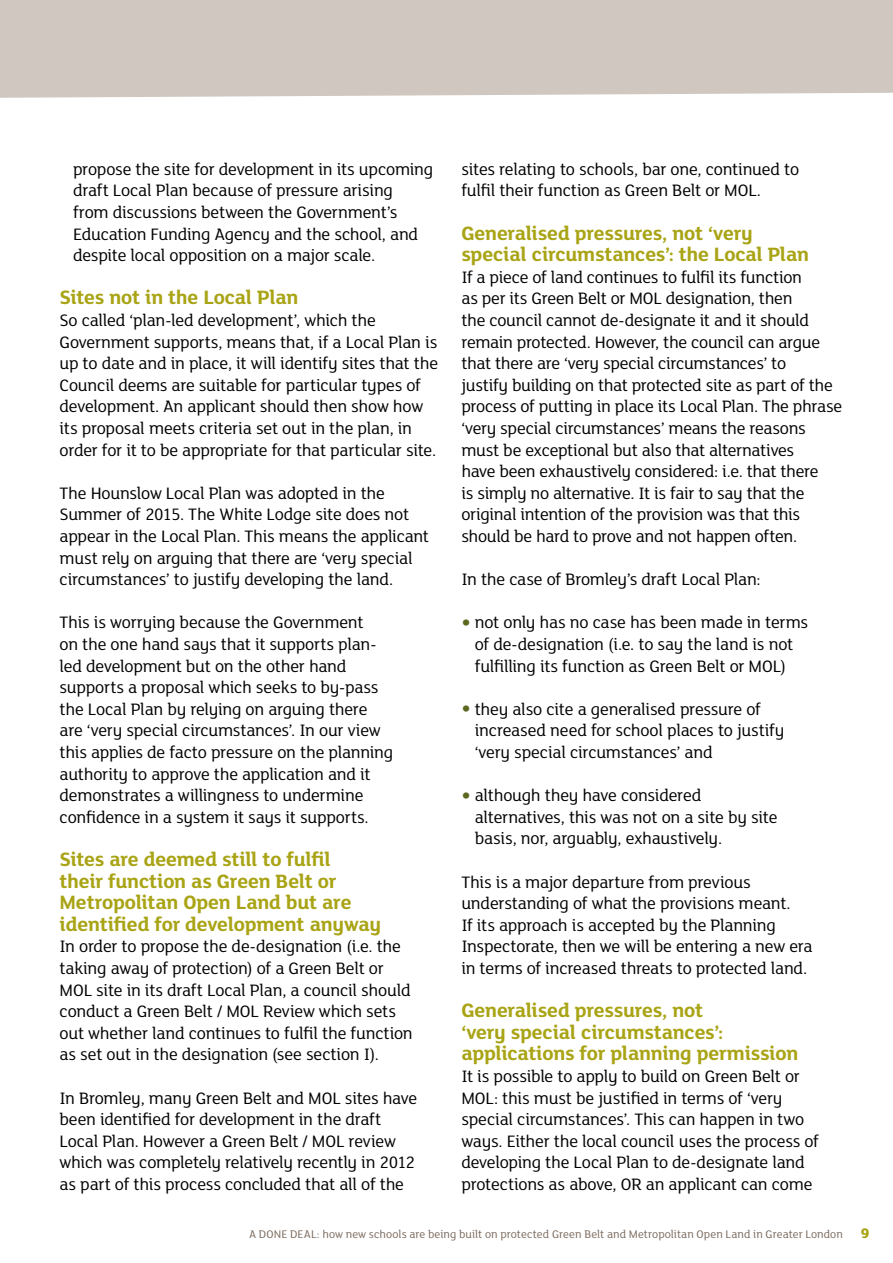
<style>
.page{position:relative;width:893px;height:1263px;background:#fff}
.page>*{position:absolute;margin:0;border:0;box-sizing:border-box;transform-origin:0 0}
.t1{font:700 21px/21.6px "FS Lola";letter-spacing:-.01em;color:#a9a415}
.t2{font:18px/21.6px "FS Lola";letter-spacing:-.015em;color:#000}
.t3{font:12px "FS Lola";letter-spacing:.005em;color:#7b6a5d}
.s1{font-weight:800;font-size:24px;color:#5c681f}
.s2{font-weight:800;font-size:15px;color:#a9a415}
</style>
<div class="page">
<div style="left:0;top:0;width:893px;height:98px;background:#cfc7c0"></div>
<p class="t2" style="left:73px;top:157px;width:362px">propose the site for development in its upcoming draft Local Plan because of pressure arising<br>from discussions between the Government’s Education Funding Agency and the school, and despite local opposition on a major scale.</p>
<p class="t1" style="left:60px;top:286px;width:240px">Sites not in the Local Plan</p>
<p class="t2" style="left:60px;top:308px;width:380px">So called ‘plan-led development’, which the Government supports, means that, if a Local Plan is up to date and in place, it will identify sites that the Council deems are suitable for particular types of development. An applicant should then show how its proposal meets criteria set out in the plan, in order for it to be appropriate for that particular site.</p>
<p class="t2" style="left:60px;top:481px;width:371px">The Hounslow Local Plan was adopted in the Summer of 2015. The White Lodge site does not appear in the Local Plan. This means the applicant must rely on arguing that there are ‘very special circumstances’ to justify developing the land.</p>
<p class="t2" style="left:60px;top:611px;width:335px">This is worrying because the Government<br>on the one hand says that it supports plan&shy;led development but on the other hand supports a proposal which seeks to by-pass the Local Plan by relying on arguing there are ‘very special circumstances’. In our view this applies de facto pressure on the planning authority to approve the application and it demonstrates a willingness to undermine confidence in a system it says it supports.</p>
<p class="t1" style="left:60px;top:847px;width:323px">Sites are deemed still to fulfil<br>their function as Green Belt or<br>Metropolitan Open Land but are identified for development anyway</p>
<p class="t2" style="left:60px;top:935px;width:355px">In order to propose the de-designation (i.e. the taking away of protection) of a Green Belt or MOL site in its draft Local Plan, a council should conduct a Green Belt / MOL Review which sets out whether land continues to fulfil the function as set out in the designation (see section I).</p>
<p class="t2" style="left:60px;top:1086px;width:359px">In Bromley, many Green Belt and MOL sites have been identified for development in the draft Local Plan. However a Green Belt / MOL review which was completely relatively recently in 2012 as part of this process concluded that all of the</p>
<p class="t2" style="left:461px;top:157px;width:339px">sites relating to schools, bar one, continued to fulfil their function as Green Belt or MOL.</p>
<p class="t1" style="left:461px;top:221px;width:349px">Generalised pressures, not ‘very special circumstances’: the Local Plan</p>
<p class="t2" style="left:461px;top:265px;width:382px">If a piece of land continues to fulfil its function<br>as per its Green Belt or MOL designation, then<br>the council cannot de-designate it and it should remain protected. However, the council can argue that there are ‘very special circumstances’ to<br>justify building on that protected site as part of the process of putting in place its Local Plan. The phrase ‘very special circumstances’ means the reasons must be exceptional but also that alternatives<br>have been exhaustively considered: i.e. that there<br>is simply no alternative. It is fair to say that the original intention of the provision was that this should be hard to prove and not happen often.</p>
<p class="t2" style="left:461px;top:568px;width:301px">In the case of Bromley’s draft Local Plan:</p>
<p class="t2" style="left:461px;top:611px;width:348px;text-align:center"><span class="s1">•</span> not only has no case has been made in terms of de-designation (i.e. to say the land is not fulfilling its function as Green Belt or MOL)</p>
<p class="t2" style="left:475px;top:697px;width:311px;text-indent:-13px"><span class="s1">•</span> they also cite a generalised pressure of increased need for school places to justify ‘very special circumstances’ and</p>
<p class="t2" style="left:475px;top:784px;width:304px;text-indent:-13px"><span class="s1">•</span> although they have considered alternatives, this was not on a site by site basis, nor, arguably, exhaustively.</p>
<p class="t2" style="left:461px;top:870px;width:353px">This is a major departure from previous understanding of what the provisions meant.<br>If its approach is accepted by the Planning Inspectorate, then we will be entering a new era in terms of increased threats to protected land.</p>
<p class="t1" style="left:461px;top:998px;width:338px">Generalised pressures, not<br>‘very special circumstances’: applications for planning permission</p>
<p class="t2" style="left:461px;top:1064px;width:359px">It is possible to apply to build on Green Belt or MOL: this must be justified in terms of ‘very special circumstances’. This can happen in two ways. Either the local council uses the process of developing the Local Plan to de-designate land protections as above, OR an applicant can come</p>
<p class="t3" style="left:249px;top:1226px;width:622px">A Don e Deal : how new schools are being built on protected Green Belt and Metropolitan Open Land in Greater London <span class="s2">9</span></p>
</div>
